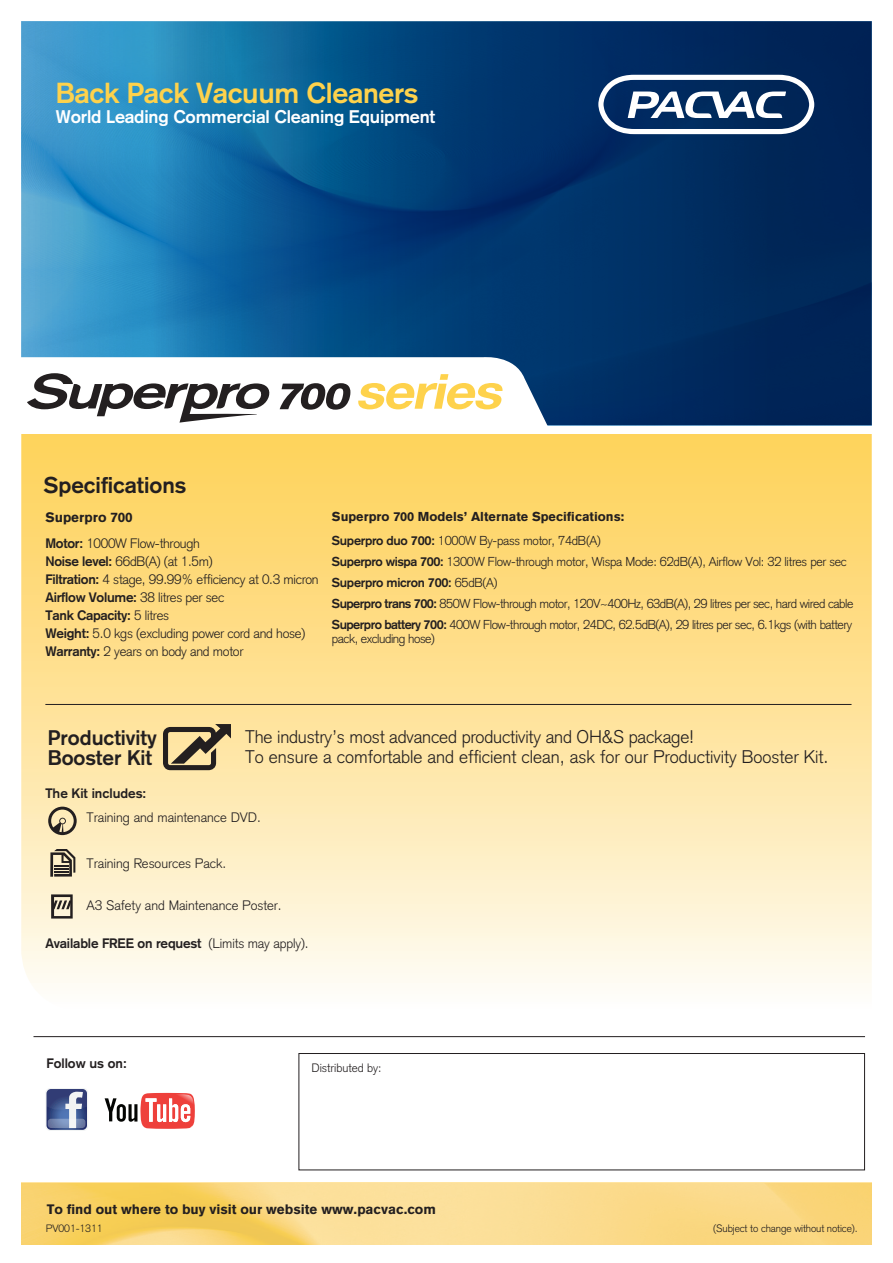
<style>
.page{position:relative;width:893px;height:1263px;background:#fff}
.page>*{position:absolute;margin:0;border:0;box-sizing:border-box;transform-origin:0 0}
.t1{font:700 28.5px "Akzidenz Grotesk";letter-spacing:-.01em;color:#fed24c}
.t2{font:700 22.5px "Akzidenz Grotesk";color:#231f20}
.t3{font:700 20.85px/20px "Akzidenz Grotesk";color:#231f20}
.t4{font:300 18px/19.5px "Akzidenz Grotesk";color:#231f20}
.t5{font:700 18px "Akzidenz Grotesk";letter-spacing:-.01em;color:#fff}
.t6{font:300 13.5px/18px "Akzidenz Grotesk";letter-spacing:-.02em;color:#231f20}
.t7{font:300 13.5px "Akzidenz Grotesk";color:#231f20}
.t8{font:700 13.5px "Akzidenz Grotesk";letter-spacing:-.005em;color:#231f20}
.t9{font:900 13.5px "Akzidenz Grotesk";color:#231f20}
.t10{font:300 12.75px/21px "Akzidenz Grotesk";letter-spacing:-.035em;color:#231f20}
.t11{font:900 12.75px/24px "Akzidenz Grotesk";color:#231f20}
.t12{font:300 12px "Akzidenz Grotesk";color:#231f20}
.t13{font:300 10.5px "Akzidenz Grotesk";letter-spacing:-.01em;color:#231f20}
.s1{font-weight:900}
.s2{font-weight:700}
.s3{font-weight:300}
</style>
<div class="page">
<svg style="left:21px;top:434px;width:851px;height:549px;background:#fee49e"></svg>
<img style="left:21px;top:21px;width:851px;height:404px">
<svg style="left:598px;top:75px;width:216px;height:59px"></svg>
<svg style="left:163px;top:724px;width:68px;height:46px;background:#9b8b68"></svg>
<hr style="left:45px;top:704px;width:806px;height:1px;background:#231f20">
<svg style="left:48px;top:807px;width:29px;height:28px"></svg>
<svg style="left:50px;top:849px;width:25px;height:28px"></svg>
<svg style="left:51px;top:894px;width:22px;height:24px"></svg>
<div style="left:299px;top:1053px;width:566px;height:117px;border:1px solid #231f20"></div>
<svg style="left:45px;top:1088px;width:43px;height:43px"></svg>
<svg style="left:47px;top:1089px;width:40px;height:41px"></svg>
<svg style="left:48px;top:1119px;width:37px;height:9px"></svg>
<svg style="left:105px;top:1092px;width:90px;height:37px"></svg>
<svg style="left:21px;top:1182px;width:851px;height:2px;background:#fcde92"></svg>
<img style="left:21px;top:1184px;width:851px;height:61px">
<hr style="left:33px;top:1036px;width:832px;height:1px;background:#231f20">
<svg style="left:21px;top:354px;width:529px;height:72px"></svg>
<h1 class="t1" style="left:56px;top:76px;width:364px">Back Pack Vacuum Cleaners</h1>
<h3 class="t5" style="left:56px;top:106px;width:381px">World Leading Commercial Cleaning Equipment</h3>
<h2 class="t2" style="left:44px;top:472px;width:144px">Specifications</h2>
<p class="t6" style="left:45px;top:505px;width:156px;line-height:25.5px"><span class="s1">Superpro 700<br></span><span class="s2">Motor:</span> 1000W Flow-through</p>
<p class="t6" style="left:45px;top:552px;width:275px"><span class="s2">Noise level:</span> 66dB(A) (at 1.5m)<br><span class="s2">Filtration:</span> 4 stage, 99.99% efficiency at 0.3 micron <span class="s2">Airflow Volume:</span> 38 litres per sec<br><span class="s2">Tank Capacity:</span> 5 litres<br><span class="s2">Weight:</span> 5.0 kgs (excluding power cord and hose)<br><span class="s2">Warranty:</span> 2 years on body and motor</p>
<p class="t11" style="left:332px;top:505px;width:294px">Superpro 700 Models’ Alternate Specifications:<br><span class="s2">Superpro duo 700:</span> <span class="s3">1000W By-pass motor, 74dB(A)</span></p>
<p class="t10" style="left:332px;top:551px;width:523px"><span class="s2">Superpro wispa 700:</span> 1300W Flow-through motor, Wispa Mode: 62dB(A), Airflow Vol: 32 litres per sec <span class="s2">Superpro micron 700:</span> 65dB(A)<br><span class="s2">Superpro trans 700:</span> 850W Flow-through motor, 120V~400Hz, 63dB(A), 29 litres per sec, hard wired cable <span class="s2">Superpro battery 700:</span> 400W Flow-through motor, 24DC, 62.5dB(A), 29 litres per sec, 6.1kgs (with battery</p>
<p class="t10" style="left:332px;top:628px;width:105px">pack, excluding hose)</p>
<h3 class="t3" style="left:48px;top:727px;width:110px">Productivity<br>Booster Kit</h3>
<h3 class="t4" style="left:245px;top:727px;width:585px">The industry’s most advanced productivity and OH&amp;S package!<br>To ensure a comfortable and efficient clean, ask for our Productivity Booster Kit.</h3>
<p class="t8" style="left:45px;top:786px;width:102px">The Kit includes:</p>
<p class="t7" style="left:87px;top:810px;width:176px">Training and maintenance DVD.</p>
<p class="t7" style="left:87px;top:855px;width:141px">Training Resources Pack.</p>
<p class="t7" style="left:87px;top:897px;width:197px">A3 Safety and Maintenance Poster.</p>
<p class="t8" style="left:45px;top:935px;width:265px">Available FREE on request <span class="s3">(Limits may apply).</span></p>
<p class="t8" style="left:46px;top:1055px;width:82px">Follow us on:</p>
<p class="t12" style="left:311px;top:1061px;width:72px">Distributed by:</p>
<p class="t9" style="left:47px;top:1201px;width:391px">To find out where to buy visit our website www.pacvac.com</p>
<p class="t13" style="left:46px;top:1222px;width:58px">PV001-1311</p>
<p class="t13" style="left:713px;top:1222px;width:146px">(Subject to change without notice).</p>
</div>
